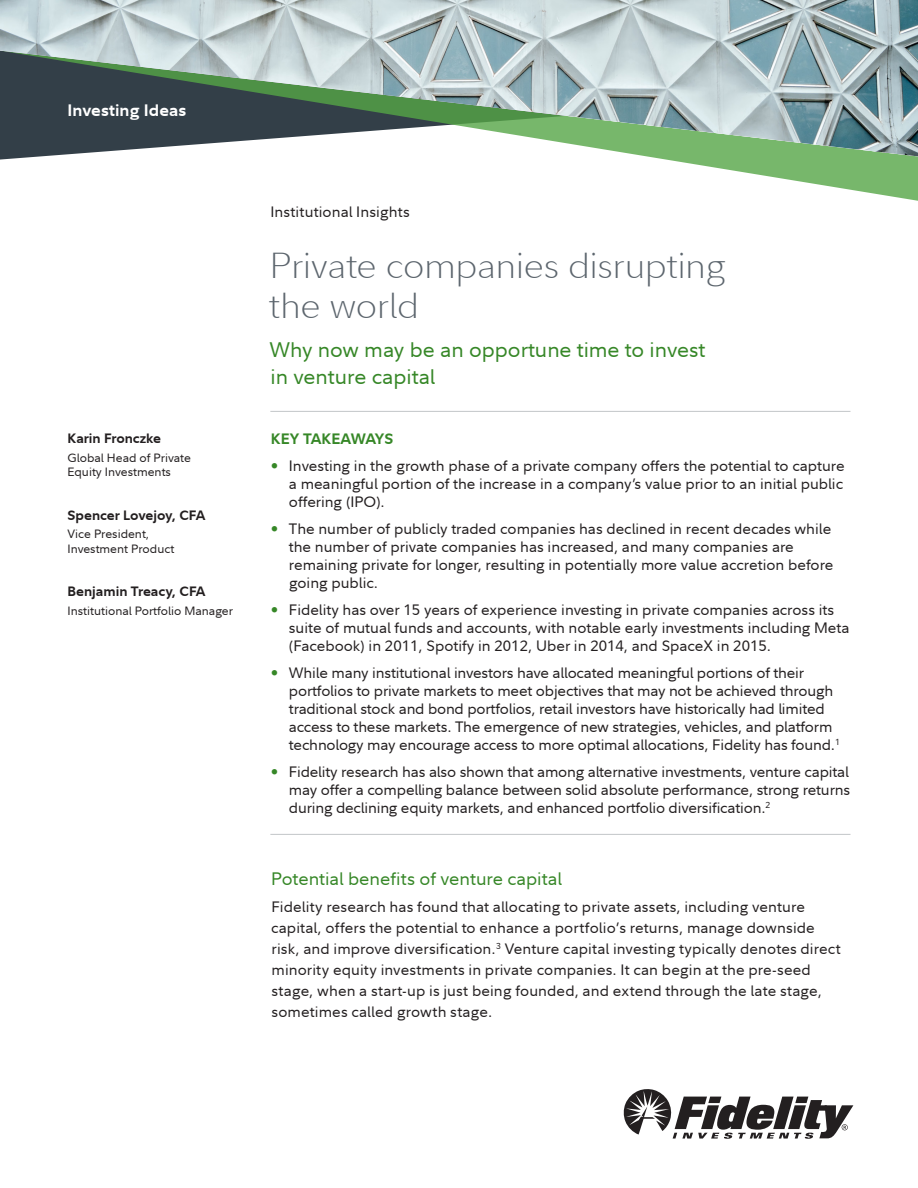
<style>
.page{position:relative;width:918px;height:1188px;background:#fff}
.page>*{position:absolute;margin:0;border:0;box-sizing:border-box;transform-origin:0 0}
.Paper_Title{font:300 36px/40.5px "Fidelity Sans";letter-spacing:-.015em;color:#5c656d}
.Paper_Subhead{font:21px/27px "Fidelity Sans";color:#368727}
.Top_Level_Heading{font:18px "Fidelity Sans";letter-spacing:-.005em;color:#368727}
.t1{font:700 16.5px "Fidelity Sans";letter-spacing:.005em;color:#fff}
.Body_Text{font:15px/18px "Fidelity Sans";color:#231f20}
.Key_Takeaway_Header{font:700 15px "Fidelity Sans";letter-spacing:-.005em;color:#368727}
.Author_Name{font:700 13.5px "Fidelity Sans";color:#231f20}
.Author_Title{font:12px/14.4px "Fidelity Sans";color:#231f20}
.s1{color:#368727}
</style>
<div class="page">
<svg style="left:0;top:158px;width:918px;height:43px"></svg>
<img style="left:0;top:0;width:918px;height:158px">
<svg style="left:624px;top:1089px;width:229px;height:50px"></svg>
<hr style="left:270px;top:411px;width:580px;height:1px;background:#c2c5c8">
<hr style="left:270px;top:834px;width:580px;height:1px;background:#c2c5c8">
<p class="t1" style="left:68px;top:99px;width:120px">Investing Ideas</p>
<p class="Author_Name" style="left:68px;top:429px;width:95px">Karin Fronczke</p>
<p class="Author_Title" style="left:68px;top:450px;width:125px">Global Head of Private<br>Equity Investments</p>
<p class="Author_Name" style="left:68px;top:506px;width:139px">Spencer Lovejoy, CFA</p>
<p class="Author_Title" style="left:68px;top:527px;width:108px">Vice President,<br>Investment Product</p>
<p class="Author_Name" style="left:68px;top:583px;width:140px">Benjamin Treacy, CFA</p>
<p class="Author_Title" style="left:68px;top:604px;width:167px">Institutional Portfolio Manager</p>
<p class="Body_Text" style="left:270px;top:203px;width:141px">Institutional Insights</p>
<p class="Paper_Title" style="left:269px;top:245px;width:459px">Private companies disrupting the world</p>
<p class="Paper_Subhead" style="left:269px;top:336px;width:437px">Why now may be an opportune time to invest in venture capital</p>
<p class="Key_Takeaway_Header" style="left:271px;top:429px;width:124px">KEY TAKEAWAYS</p>
<p class="Body_Text" style="left:289px;top:457px;width:557px;text-align:justify;text-indent:-18px"><span class="s1">•</span> Investing in the growth phase of a private company offers the potential to capture a meaningful portion of the increase in a company’s value prior to an initial public offering (IPO).</p>
<p class="Body_Text" style="left:289px;top:520px;width:546px;text-indent:-18px"><span class="s1">•</span> The number of publicly traded companies has declined in recent decades while the number of private companies has increased, and many companies are remaining private for longer, resulting in potentially more value accretion before going public.</p>
<p class="Body_Text" style="left:289px;top:601px;width:562px;text-indent:-18px"><span class="s1">•</span> Fidelity has over 15 years of experience investing in private companies across its suite of mutual funds and accounts, with notable early investments including Meta (Facebook) in 2011, Spotify in 2012, Uber in 2014, and SpaceX in 2015.</p>
<p class="Body_Text" style="left:289px;top:664px;width:553px;text-indent:-18px"><span class="s1">•</span> While many institutional investors have allocated meaningful portions of their portfolios to private markets to meet objectives that may not be achieved through traditional stock and bond portfolios, retail investors have historically had limited access to these markets. The emergence of new strategies, vehicles, and platform technology may encourage access to more optimal allocations, Fidelity has found.<sup>1</sup></p>
<p class="Body_Text" style="left:289px;top:763px;width:563px;text-align:justify;text-indent:-18px"><span class="s1">•</span> Fidelity research has also shown that among alternative investments, venture capital may offer a compelling balance between solid absolute performance, strong returns during declining equity markets, and enhanced portfolio diversification.<sup>2</sup></p>
<p class="Top_Level_Heading" style="left:271px;top:867px;width:292px">Potential benefits of venture capital</p>
<p class="Body_Text" style="left:271px;top:896px;width:571px;line-height:21px">Fidelity research has found that allocating to private assets, including venture capital, offers the potential to enhance a portfolio’s returns, manage downside risk, and improve diversification.<sup>3</sup> Venture capital investing typically denotes direct minority equity investments in private companies. It can begin at the pre-seed stage, when a start-up is just being founded, and extend through the late stage, sometimes called growth stage.</p>
</div>
